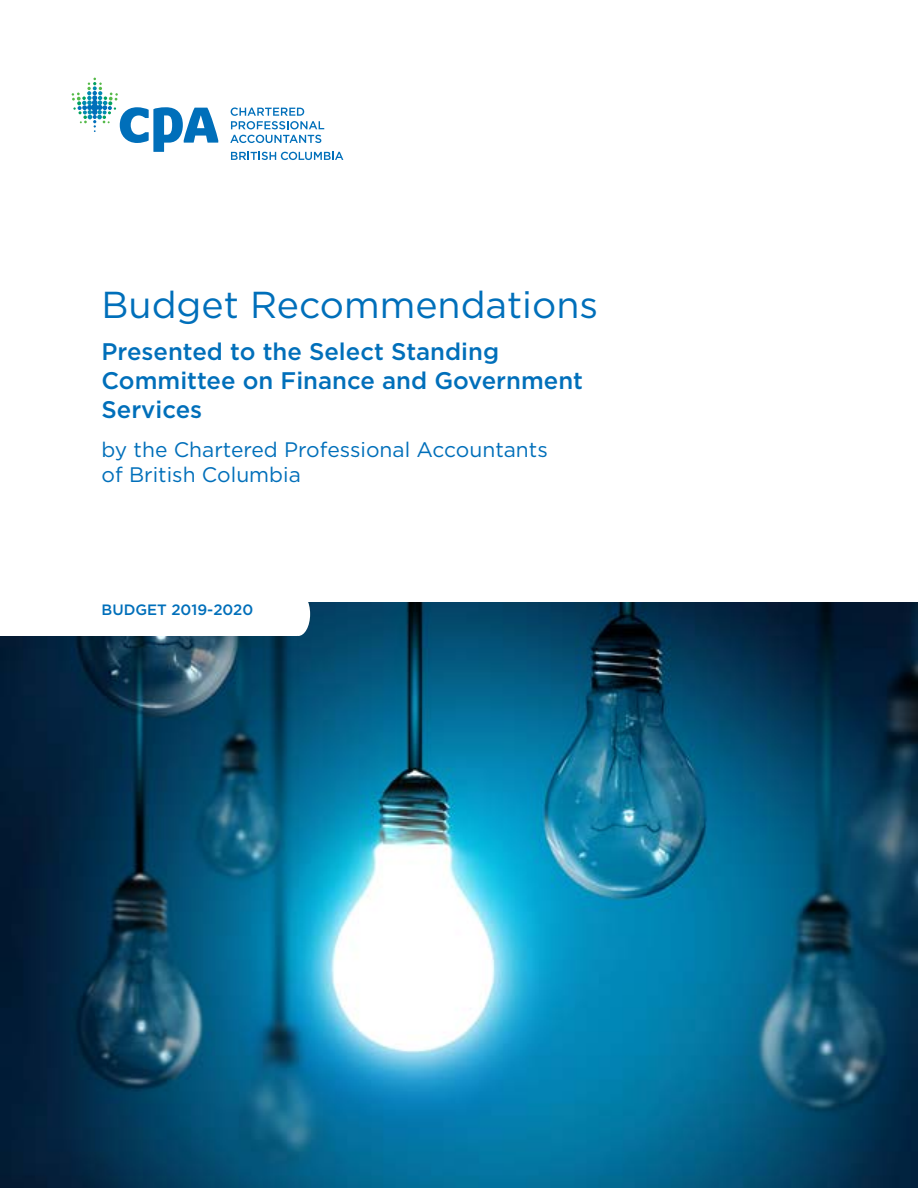
<style>
.page{position:relative;width:918px;height:1188px;background:#fff}
.page>*{position:absolute;margin:0;border:0;box-sizing:border-box;transform-origin:0 0}
.t1{font:37.5px "Gotham";color:#006fba}
.t2{font:500 24px/28.8px "Gotham";color:#006fba}
.t3{font:21px/25.2px "Gotham";color:#006fba}
.t4{font:500 15px "Gotham";color:#006fba}
</style>
<div class="page">
<img style="left:0;top:603px;width:918px;height:585px">
<div style="left:286px;top:592px;width:24px;height:44px;background:#fff;border-radius:50%"></div>
<div style="left:0;top:601px;width:296px;height:35px;background:#fff"></div>
<svg style="left:231px;top:107px;width:93px;height:22px"></svg>
<svg style="left:230px;top:135px;width:91px;height:8px"></svg>
<svg style="left:72px;top:78px;width:146px;height:74px"></svg>
<svg style="left:231px;top:152px;width:112px;height:8px"></svg>
<h1 class="t1" style="left:102px;top:281px;width:498px">Budget Recommendations</h1>
<p class="t2" style="left:102px;top:337px;width:483px">Presented to the Select Standing<br>Committee on Finance and Government<br>Services</p>
<p class="t3" style="left:102px;top:436px;width:448px">by the Chartered Professional Accountants of British Columbia</p>
<p class="t4" style="left:102px;top:600px;width:153px">BUDGET 2019-2020</p>
</div>
